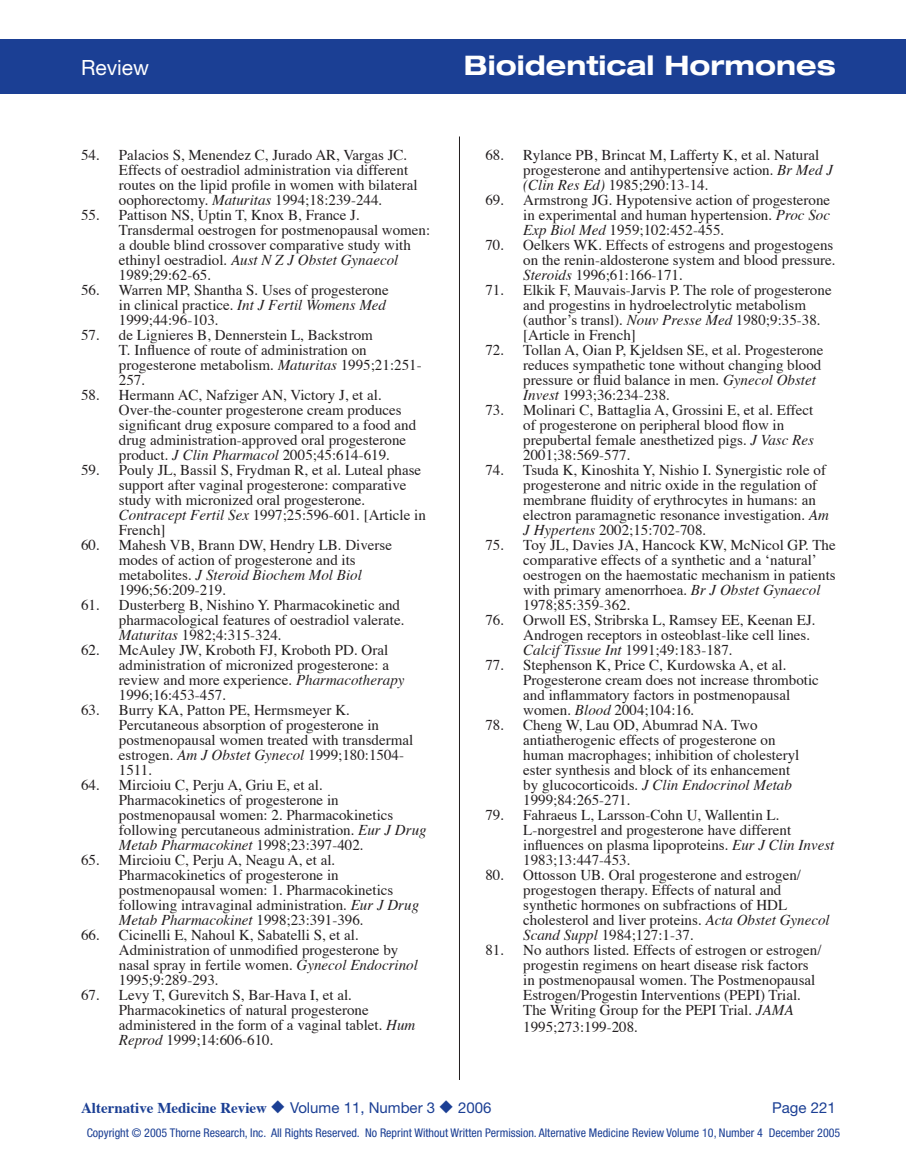
<style>
.page{position:relative;width:906px;height:1161px;background:#fff}
.page>*{position:absolute;margin:0;border:0;box-sizing:border-box;transform-origin:0 0}
.t1{font:700 expanded 27px "Helvetica Neue";color:#fff}
.t2{font:21px "Helvetica Neue";color:#fff}
.t3{font:15px/15px "Times";color:#231f20}
.t4{font:700 15px "Times";color:#1b3f94}
.t5{font:15px "Helvetica Neue";color:#1b3f94}
.t6{font:condensed 12px "Helvetica Neue";color:#1b3f94}
.s1{font-style:italic}
.s2{font-family:"Helvetica Neue";font-weight:400}
</style>
<div class="page">
<div style="left:0;top:39px;width:905px;height:55px;background:#1b3f94"></div>
<hr style="left:459px;top:136px;width:1px;height:944px;background:#231f20">
<h2 class="t2" style="left:81px;top:55px;width:70px">Review</h2>
<h1 class="t1" style="left:463px;top:49px;width:373px">Bioidentical Hormones</h1>
<p class="t3" style="left:119px;top:149px;width:300px;text-indent:-38px">54. Palacios S, Menendez C, Jurado AR, Vargas JC.<br>Effects of oestradiol administration via different routes on the lipid profile in women with bilateral oophorectomy. <span class="s1">Maturitas</span> 1994;18:239-244.</p>
<p class="t3" style="left:119px;top:209px;width:313px;text-indent:-38px">55. Pattison NS, Uptin T, Knox B, France J.<br>Transdermal oestrogen for postmenopausal women: a double blind crossover comparative study with ethinyl oestradiol. <span class="s1">Aust N Z J Obstet Gynaecol </span>1989;29:62-65.</p>
<p class="t3" style="left:119px;top:284px;width:271px;text-indent:-38px">56. Warren MP, Shantha S. Uses of progesterone in clinical practice. <span class="s1">Int J Fertil Womens Med<br></span>1999;44:96-103.</p>
<p class="t3" style="left:119px;top:329px;width:304px;text-indent:-38px">57. de Lignieres B, Dennerstein L, Backstrom<br>T. Influence of route of administration on progesterone metabolism. <span class="s1">Maturitas</span> 1995;21:251- 257.</p>
<p class="t3" style="left:119px;top:389px;width:299px;text-indent:-38px">58. Hermann AC, Nafziger AN, Victory J, et al.<br>Over-the-counter progesterone cream produces significant drug exposure compared to a food and drug administration-approved oral progesterone product. <span class="s1">J Clin Pharmacol</span> 2005;45:614-619.</p>
<p class="t3" style="left:119px;top:464px;width:308px;text-indent:-38px">59. Pouly JL, Bassil S, Frydman R, et al. Luteal phase support after vaginal progesterone: comparative study with micronized oral progesterone.<br><span class="s1">Contracept Fertil Sex</span> 1997;25:596-601. [Article in French]</p>
<p class="t3" style="left:119px;top:539px;width:274px;text-indent:-38px">60. Mahesh VB, Brann DW, Hendry LB. Diverse modes of action of progesterone and its metabolites. <span class="s1">J Steroid Biochem Mol Biol </span>1996;56:209-219.</p>
<p class="t3" style="left:119px;top:599px;width:287px;text-indent:-38px">61. Dusterberg B, Nishino Y. Pharmacokinetic and pharmacological features of oestradiol valerate.<br><span class="s1">Maturitas</span> 1982;4:315-324.</p>
<p class="t3" style="left:119px;top:644px;width:287px;text-indent:-38px">62. McAuley JW, Kroboth FJ, Kroboth PD. Oral administration of micronized progesterone: a review and more experience. <span class="s1">Pharmacotherapy </span>1996;16:453-457.</p>
<p class="t3" style="left:119px;top:704px;width:296px;text-indent:-38px">63. Burry KA, Patton PE, Hermsmeyer K.<br>Percutaneous absorption of progesterone in postmenopausal women treated with transdermal estrogen. <span class="s1">Am J Obstet Gynecol</span> 1999;180:1504- 1511.</p>
<p class="t3" style="left:119px;top:779px;width:309px;text-indent:-38px">64. Mircioiu C, Perju A, Griu E, et al.<br>Pharmacokinetics of progesterone in postmenopausal women: 2. Pharmacokinetics following percutaneous administration. <span class="s1">Eur J Drug Metab Pharmacokinet</span> 1998;23:397-402.</p>
<p class="t3" style="left:119px;top:854px;width:301px;text-indent:-38px">65. Mircioiu C, Perju A, Neagu A, et al.<br>Pharmacokinetics of progesterone in postmenopausal women: 1. Pharmacokinetics following intravaginal administration. <span class="s1">Eur J Drug Metab Pharmacokinet</span> 1998;23:391-396.</p>
<p class="t3" style="left:119px;top:929px;width:300px;text-indent:-38px">66. Cicinelli E, Nahoul K, Sabatelli S, et al.<br>Administration of unmodified progesterone by nasal spray in fertile women. <span class="s1">Gynecol Endocrinol </span>1995;9:289-293.</p>
<p class="t3" style="left:119px;top:989px;width:298px;text-indent:-38px">67. Levy T, Gurevitch S, Bar-Hava I, et al.<br>Pharmacokinetics of natural progesterone administered in the form of a vaginal tablet. <span class="s1">Hum Reprod</span> 1999;14:606-610.</p>
<p class="t3" style="left:523px;top:149px;width:311px;text-indent:-38px">68. Rylance PB, Brincat M, Lafferty K, et al. Natural progesterone and antihypertensive action. <span class="s1">Br Med J (Clin Res Ed)</span> 1985;290:13-14.</p>
<p class="t3" style="left:523px;top:194px;width:308px;text-align:justify;text-indent:-38px">69. Armstrong JG. Hypotensive action of progesterone in experimental and human hypertension. <span class="s1">Proc Soc Exp Biol Med</span> 1959;102:452-455.</p>
<p class="t3" style="left:523px;top:239px;width:314px;text-indent:-38px">70. Oelkers WK. Effects of estrogens and progestogens on the renin-aldosterone system and blood pressure.<br><span class="s1">Steroids</span> 1996;61:166-171.</p>
<p class="t3" style="left:523px;top:284px;width:310px;text-indent:-38px">71. Elkik F, Mauvais-Jarvis P. The role of progesterone and progestins in hydroelectrolytic metabolism (author’s transl). <span class="s1">Nouv Presse Med</span> 1980;9:35-38. [Article in French]</p>
<p class="t3" style="left:523px;top:344px;width:301px;text-indent:-38px">72. Tollan A, Oian P, Kjeldsen SE, et al. Progesterone reduces sympathetic tone without changing blood pressure or fluid balance in men. <span class="s1">Gynecol Obstet Invest</span> 1993;36:234-238.</p>
<p class="t3" style="left:523px;top:404px;width:292px;text-indent:-38px">73. Molinari C, Battaglia A, Grossini E, et al. Effect of progesterone on peripheral blood flow in prepubertal female anesthetized pigs. <span class="s1">J Vasc Res </span>2001;38:569-577.</p>
<p class="t3" style="left:523px;top:464px;width:307px;text-indent:-38px">74. Tsuda K, Kinoshita Y, Nishio I. Synergistic role of progesterone and nitric oxide in the regulation of membrane fluidity of erythrocytes in humans: an electron paramagnetic resonance investigation. <span class="s1">Am J Hypertens</span> 2002;15:702-708.</p>
<p class="t3" style="left:523px;top:539px;width:314px;text-indent:-38px">75. Toy JL, Davies JA, Hancock KW, McNicol GP. The comparative effects of a synthetic and a ‘natural’ oestrogen on the haemostatic mechanism in patients with primary amenorrhoea. <span class="s1">Br J Obstet Gynaecol </span>1978;85:359-362.</p>
<p class="t3" style="left:523px;top:614px;width:294px;text-indent:-38px">76. Orwoll ES, Stribrska L, Ramsey EE, Keenan EJ.<br>Androgen receptors in osteoblast-like cell lines.<br><span class="s1">Calcif Tissue Int</span> 1991;49:183-187.</p>
<p class="t3" style="left:523px;top:659px;width:297px;text-indent:-38px">77. Stephenson K, Price C, Kurdowska A, et al.<br>Progesterone cream does not increase thrombotic and inflammatory factors in postmenopausal women. <span class="s1">Blood</span> 2004;104:16.</p>
<p class="t3" style="left:523px;top:719px;width:277px;text-indent:-38px">78. Cheng W, Lau OD, Abumrad NA. Two antiatherogenic effects of progesterone on human macrophages; inhibition of cholesteryl ester synthesis and block of its enhancement by glucocorticoids. <span class="s1">J Clin Endocrinol Metab </span>1999;84:265-271.</p>
<p class="t3" style="left:523px;top:809px;width:312px;text-indent:-38px">79. Fahraeus L, Larsson-Cohn U, Wallentin L.<br>L-norgestrel and progesterone have different influences on plasma lipoproteins. <span class="s1">Eur J Clin Invest </span>1983;13:447-453.</p>
<p class="t3" style="left:523px;top:869px;width:308px;text-indent:-38px">80. Ottosson UB. Oral progesterone and estrogen/ progestogen therapy. Effects of natural and synthetic hormones on subfractions of HDL cholesterol and liver proteins. <span class="s1">Acta Obstet Gynecol Scand Suppl</span> 1984;127:1-37.</p>
<p class="t3" style="left:523px;top:944px;width:300px;text-indent:-38px">81. No authors listed. Effects of estrogen or estrogen/ progestin regimens on heart disease risk factors in postmenopausal women. The Postmenopausal Estrogen/Progestin Interventions (PEPI) Trial.<br>The Writing Group for the PEPI Trial. <span class="s1">JAMA</span></p>
<p class="t3" style="left:523px;top:1020px;width:116px">1995;273:199-208.</p>
<p class="t4" style="left:81px;top:1098px;width:412px">Alternative Medicine Review ◆ <span class="s2">Volume 11, Number 3</span> ◆ <span class="s2">2006</span></p>
<p class="t5" style="left:771px;top:1099px;width:65px">Page 221</p>
<p class="t6" style="left:87px;top:1126px;width:754px">Copyright © 2005 Thorne Research, Inc. All Rights Reserved. No Reprint Without Written Permission. Alternative Medicine Review Volume 10, Number 4 December 2005</p>
</div>
